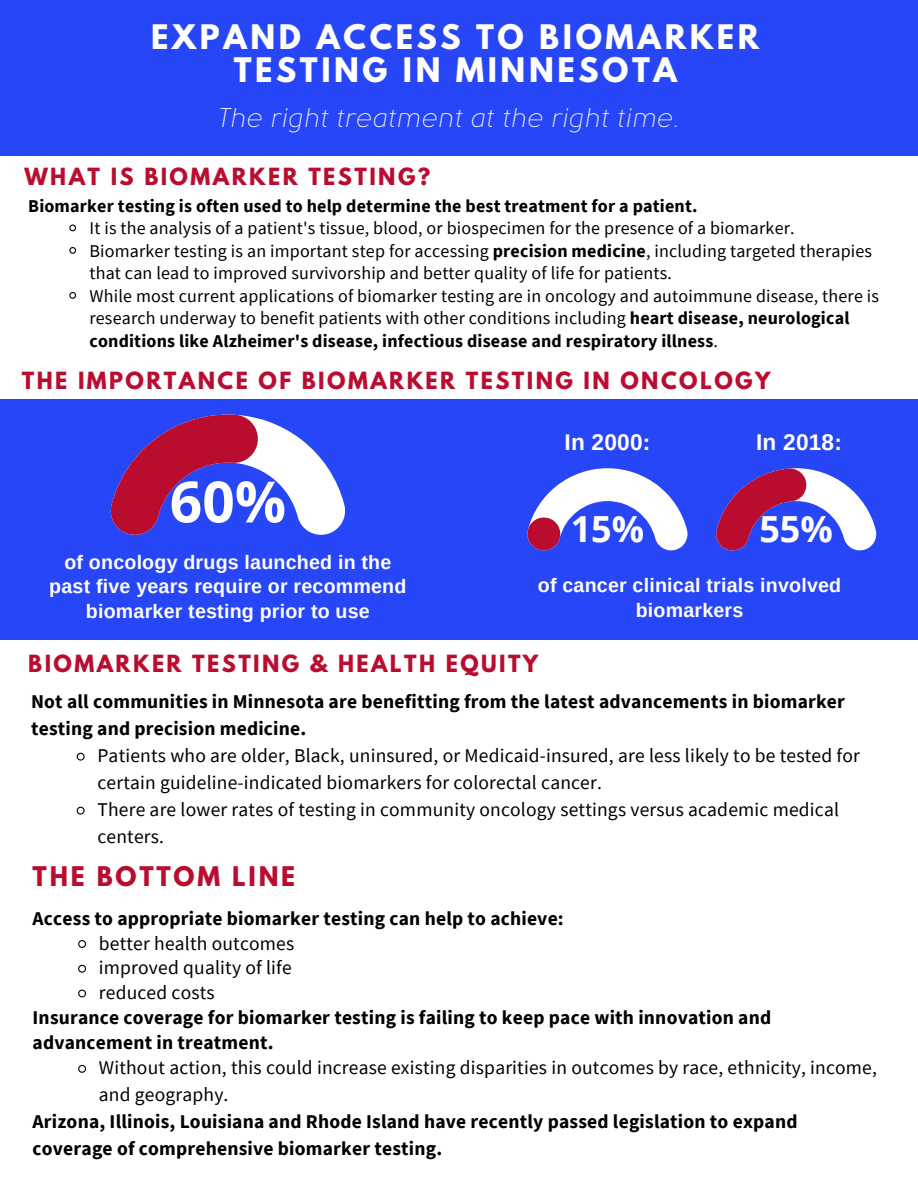
<style>
.page{position:relative;width:918px;height:1188px;background:#fff}
.page>*{position:absolute;margin:0;border:0;box-sizing:border-box;transform-origin:0 0}
.t1{font:700 57px "Open Sans";color:#fff}
.t2{font:700 36px "Open Sans";color:#fff}
.t3{font:700 30px/32.7px "League Spartan";letter-spacing:.12em;color:#fff;text-align:center}
.t4{font:italic 300 27px "Solomon Sans";color:#fff}
.t5{font:700 24px "League Spartan";letter-spacing:.115em;color:#ba0c2f}
.t6{font:700 22.65px "Arimo";letter-spacing:.01em;color:#fff}
.t7{font:700 21px "League Spartan";letter-spacing:.115em;color:#ba0c2f}
.t8{font:700 19.65px/24.8px "Arimo";letter-spacing:.01em;color:#fff;text-align:center}
.t9{font:19.5px/27px "Source Sans Pro";letter-spacing:.01em;color:#000}
.t10{font:700 19.5px/27px "Source Sans Pro";letter-spacing:.01em;color:#000}
.t11{font:18px/22.5px "Source Sans Pro";letter-spacing:.01em;color:#000}
.t12{font:700 18px "Source Sans Pro";letter-spacing:.01em;color:#000}
.s1{font-weight:700}
</style>
<div class="page">
<div style="left:0;top:399px;width:918px;height:241px;background:#2746f8"></div>
<div style="left:0;top:0;width:918px;height:155px;background:#2746f8"></div>
<svg style="left:111px;top:415px;width:234px;height:120px"></svg>
<svg style="left:527px;top:468px;width:161px;height:82px"></svg>
<svg style="left:716px;top:468px;width:160px;height:82px"></svg>
<svg style="left:69px;top:224px;width:8px;height:8px"></svg>
<svg style="left:69px;top:247px;width:8px;height:7px"></svg>
<svg style="left:69px;top:292px;width:8px;height:7px"></svg>
<svg style="left:76px;top:752px;width:9px;height:9px"></svg>
<svg style="left:76px;top:806px;width:9px;height:9px"></svg>
<svg style="left:78px;top:940px;width:8px;height:8px"></svg>
<svg style="left:78px;top:964px;width:8px;height:9px"></svg>
<svg style="left:78px;top:989px;width:8px;height:9px"></svg>
<svg style="left:78px;top:1064px;width:8px;height:9px"></svg>
<h3 class="t3" style="left:151px;top:24px;width:610px">EXPAND ACCESS TO BIOMARKER<br>TESTING IN MINNESOTA</h3>
<h3 class="t4" style="left:217px;top:105px;width:463px">The right treatment at the right time.</h3>
<p class="t7" style="left:24px;top:166px;width:408px">WHAT IS BIOMARKER TESTING?</p>
<p class="t12" style="left:28px;top:194px;width:671px">Biomarker testing is often used to help determine the best treatment for a patient.</p>
<p class="t11" style="left:89px;top:216px;width:791px">It is the analysis of a patient's tissue, blood, or biospecimen for the presence of a biomarker.<br>Biomarker testing is an important step for accessing <span class="s1">precision medicine</span>, including targeted therapies that can lead to improved survivorship and better quality of life for patients.<br>While most current applications of biomarker testing are in oncology and autoimmune disease, there is research underway to benefit patients with other conditions including <span class="s1">heart disease, neurological conditions like Alzheimer's disease, infectious disease and respiratory illness</span>.</p>
<p class="t7" style="left:22px;top:370px;width:750px">THE IMPORTANCE OF BIOMARKER TESTING IN ONCOLOGY</p>
<h1 class="t1" style="left:170px;top:462px;width:118px">60%</h1>
<p class="t6" style="left:565px;top:430px;width:87px">In 2000:</p>
<p class="t6" style="left:756px;top:430px;width:87px">In 2018:</p>
<h2 class="t2" style="left:571px;top:504px;width:75px">15%</h2>
<h2 class="t2" style="left:759px;top:504px;width:75px">55%</h2>
<p class="t8" style="left:49px;top:549px;width:359px">of oncology drugs launched in the past five years require or recommend biomarker testing prior to use</p>
<p class="t7" style="left:28px;top:653px;width:512px">BIOMARKER TESTING &amp; HEALTH EQUITY</p>
<p class="t8" style="left:538px;top:573px;width:305px">of cancer clinical trials involved biomarkers</p>
<p class="t10" style="left:31px;top:688px;width:815px">Not all communities in Minnesota are benefitting from the latest advancements in biomarker testing and precision medicine.</p>
<p class="t9" style="left:97px;top:742px;width:764px">Patients who are older, Black, uninsured, or Medicaid-insured, are less likely to be tested for certain guideline-indicated biomarkers for colorectal cancer.<br>There are lower rates of testing in community oncology settings versus academic medical centers.</p>
<h3 class="t5" style="left:33px;top:865px;width:264px">THE BOTTOM LINE</h3>
<p class="t10" style="left:33px;top:904px;width:533px">Access to appropriate biomarker testing can help to achieve:</p>
<p class="t9" style="left:99px;top:930px;width:197px;line-height:24.8px">better health outcomes improved quality of life reduced costs</p>
<p class="t10" style="left:33px;top:1005px;width:740px;line-height:24.8px">Insurance coverage for biomarker testing is failing to keep pace with innovation and advancement in treatment.</p>
<p class="t9" style="left:99px;top:1054px;width:780px">Without action, this could increase existing disparities in outcomes by race, ethnicity, income, and geography.</p>
<p class="t10" style="left:33px;top:1108px;width:766px">Arizona, Illinois, Louisiana and Rhode Island have recently passed legislation to expand coverage of comprehensive biomarker testing.</p>
</div>
